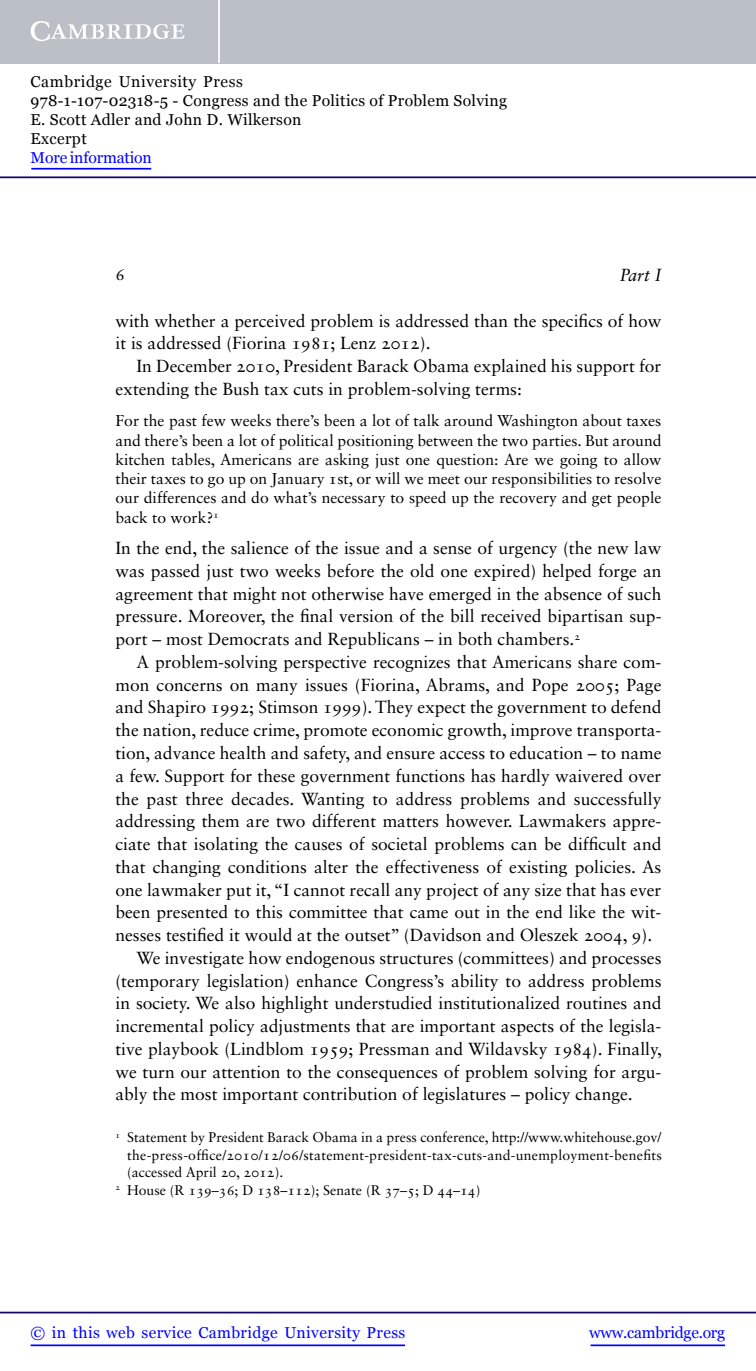
<style>
.page{position:relative;width:756px;height:1371px;background:#fff}
.page>*{position:absolute;margin:0;border:0;box-sizing:border-box;transform-origin:0 0}
.t1{font:17.5px "Sabon LT Std";color:#000}
.t2{font:italic 17.5px "Sabon LT Std";color:#000}
.t3{font:16.62px "Sabon LT Std";color:#000}
.t4{font:15.75px/19.2px "Sabon LT Std";color:#000;text-align:justify}
.t5{font:15.75px/18.9px "Georgia";letter-spacing:.02em;color:#000}
.t6{font:15.75px "Georgia";letter-spacing:.025em;color:#00f}
.t7{font:15.75px "Georgia";letter-spacing:-.015em;color:#00f}
.t8{font:15.75px "Georgia";letter-spacing:-.01em;color:#00f}
.t9{font:14px "Sabon LT Std";color:#000}
.t10{font:14px "Sabon LT Std";letter-spacing:.02em;color:#000}
</style>
<div class="page">
<hr style="left:591px;top:1344px;width:134px;height:1px;background:#00f">
<hr style="left:0;top:1311px;width:756px;height:2px;background:#150666">
<hr style="left:31px;top:1344px;width:374px;height:1px;background:#00f">
<div style="left:0;top:0;width:756px;height:63px;background:#bac0c6"></div>
<svg style="left:31px;top:21px;width:154px;height:20px"></svg>
<hr style="left:218px;top:0;width:2px;height:63px;background:#fff">
<hr style="left:0;top:176px;width:756px;height:2px;background:#150666">
<hr style="left:31px;top:168px;width:120px;height:1px;background:#00f">
<p class="t5" style="left:31px;top:72px;width:478px">Cambridge University Press<br>978-1-107-02318-5 - Congress and the Politics of Problem Solving E. Scott Adler and John D. Wilkerson<br>Excerpt</p>
<p class="t8" style="left:31px;top:148px;width:123px">More information</p>
<p class="t3" style="left:116px;top:265px;width:11px">6</p>
<p class="t2" style="left:620px;top:265px;width:43px">Part I</p>
<p class="t1" style="left:116px;top:310px;width:548px">with whether a perceived problem is addressed than the specifics of how</p>
<p class="t1" style="left:116px;top:333px;width:317px">it is addressed (Fiorina 1981; Lenz 2012).</p>
<p class="t1" style="left:136px;top:355px;width:526px">In December 2010, President Barack Obama explained his support for</p>
<p class="t1" style="left:116px;top:378px;width:408px">extending the Bush tax cuts in problem-solving terms:</p>
<p class="t4" style="left:116px;top:411px;width:548px">For the past few weeks there’s been a lot of talk around Washington about taxes and there’s been a lot of political positioning between the two parties. But around kitchen tables, Americans are asking just one question: Are we going to allow their taxes to go up on January 1st, or will we meet our responsibilities to resolve our differences and do what’s necessary to speed up the recovery and get people back to work?<sup>1</sup></p>
<p class="t1" style="left:116px;top:537px;width:547px">In the end, the salience of the issue and a sense of urgency (the new law</p>
<p class="t1" style="left:116px;top:560px;width:548px">was passed just two weeks before the old one expired) helped forge an</p>
<p class="t1" style="left:116px;top:583px;width:547px">agreement that might not otherwise have emerged in the absence of such</p>
<p class="t1" style="left:116px;top:606px;width:547px">pressure. Moreover, the final version of the bill received bipartisan sup-</p>
<p class="t1" style="left:116px;top:628px;width:466px">port – most Democrats and Republicans – in both chambers.<sup>2</sup></p>
<p class="t1" style="left:136px;top:651px;width:526px">A problem-solving perspective recognizes that Americans share com-</p>
<p class="t1" style="left:116px;top:674px;width:547px">mon concerns on many issues (Fiorina, Abrams, and Pope 2005; Page</p>
<p class="t1" style="left:116px;top:697px;width:547px">and Shapiro 1992; Stimson 1999). They expect the government to defend</p>
<p class="t1" style="left:115px;top:719px;width:547px">the nation, reduce crime, promote economic growth, improve transporta-</p>
<p class="t1" style="left:115px;top:742px;width:548px">tion, advance health and safety, and ensure access to education – to name</p>
<p class="t1" style="left:115px;top:765px;width:547px">a few. Support for these government functions has hardly waivered over</p>
<p class="t1" style="left:115px;top:788px;width:547px">the past three decades. Wanting to address problems and successfully</p>
<p class="t1" style="left:115px;top:810px;width:547px">addressing them are two different matters however. Lawmakers appre-</p>
<p class="t1" style="left:115px;top:833px;width:548px">ciate that isolating the causes of societal problems can be difficult and</p>
<p class="t1" style="left:115px;top:856px;width:547px">that changing conditions alter the effectiveness of existing policies. As</p>
<p class="t1" style="left:115px;top:879px;width:547px">one lawmaker put it, “I cannot recall any project of any size that has ever</p>
<p class="t1" style="left:115px;top:901px;width:547px">been presented to this committee that came out in the end like the wit-</p>
<p class="t1" style="left:115px;top:924px;width:538px">nesses testified it would at the outset” (Davidson and Oleszek 2004, 9).</p>
<p class="t1" style="left:136px;top:947px;width:526px">We investigate how endogenous structures (committees) and processes</p>
<p class="t1" style="left:115px;top:970px;width:547px">(temporary legislation) enhance Congress’s ability to address problems</p>
<p class="t1" style="left:115px;top:992px;width:548px">in society. We also highlight understudied institutionalized routines and</p>
<p class="t1" style="left:115px;top:1015px;width:547px">incremental policy adjustments that are important aspects of the legisla-</p>
<p class="t1" style="left:115px;top:1038px;width:548px">tive playbook (Lindblom 1959; Pressman and Wildavsky 1984). Finally,</p>
<p class="t1" style="left:115px;top:1061px;width:547px">we turn our attention to the consequences of problem solving for argu-</p>
<p class="t1" style="left:115px;top:1083px;width:519px">ably the most important contribution of legislatures – policy change.</p>
<p class="t9" style="left:116px;top:1128px;width:548px"><sup>1</sup> Statement by President Barack Obama in a press conference, http://www.whitehouse.gov/</p>
<p class="t10" style="left:127px;top:1146px;width:536px">the-press-office/2010/12/06/statement-president-tax-cuts-and-unemployment-benefits</p>
<p class="t9" style="left:127px;top:1163px;width:158px">(accessed April 20, 2012).</p>
<p class="t9" style="left:116px;top:1181px;width:366px"><sup>2</sup> House (R 139–36; D 138–112); Senate (R 37–5; D 44–14)</p>
<p class="t6" style="left:31px;top:1323px;width:376px">© in this web service Cambridge University Press</p>
<p class="t7" style="left:589px;top:1323px;width:137px">www.cambridge.org</p>
</div>
